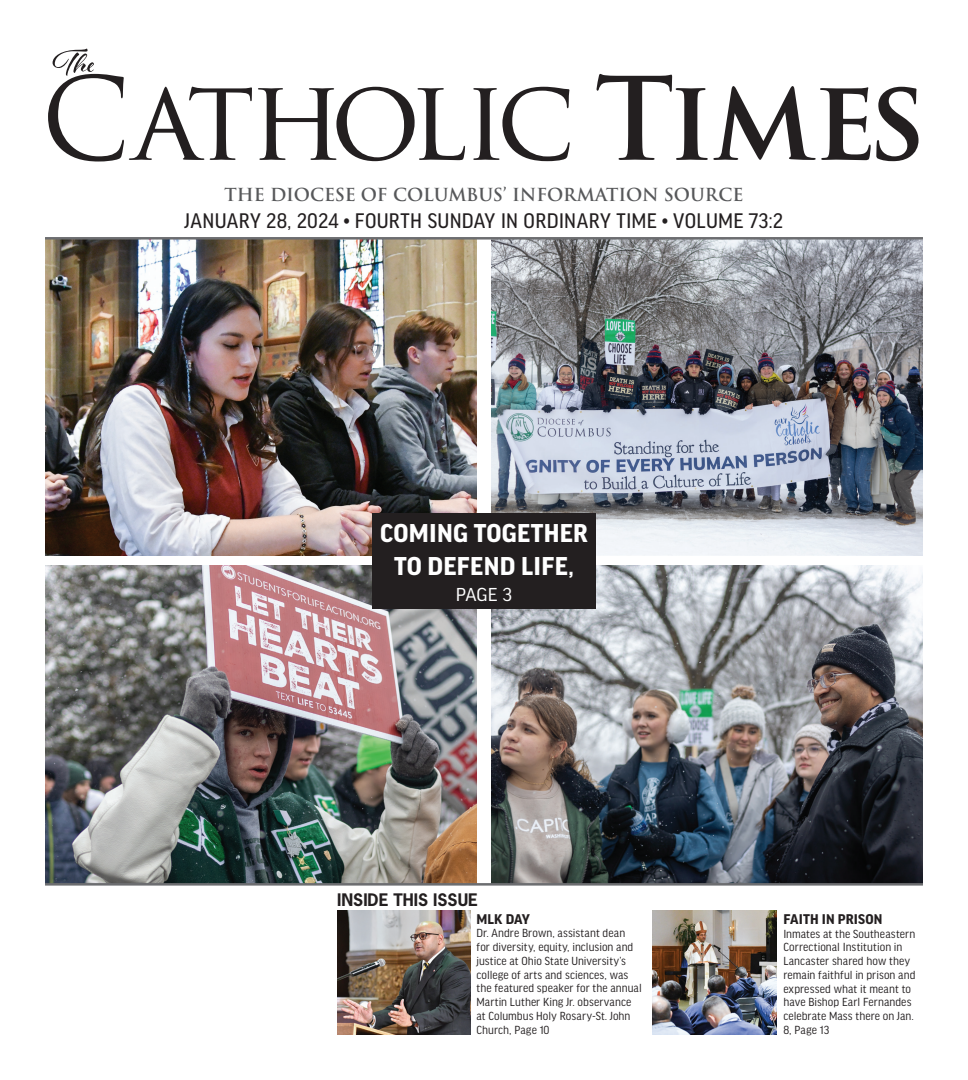
<style>
.page{position:relative;width:968px;height:1080px;background:#fff}
.page>*{position:absolute;margin:0;border:0;box-sizing:border-box;transform-origin:0 0}
.t1{font:700 27.5px/33px "Good Headline Pro";letter-spacing:.01em;color:#fff;text-align:center}
.t2{font:22.5px "Good Headline Pro Narr News";letter-spacing:.01em;color:#231f20}
.t3{font:20px "Good Headline Pro";color:#fff}
.t4{font:600 17.5px "Trajan Pro 3";letter-spacing:-.005em;color:#57585a}
.t5{font:700 16.25px "News Gothic Std";color:#231f20}
.t6{font:700 15px "Good Headline Pro";letter-spacing:.005em;color:#231f20}
.t7{font:12.5px/13.8px "Good Headline Pro Narr";letter-spacing:.005em;color:#231f20}
</style>
<div class="page">
<img style="left:45px;top:566px;width:431px;height:317px">
<img style="left:45px;top:240px;width:431px;height:316px">
<img style="left:491px;top:240px;width:431px;height:316px">
<img style="left:491px;top:566px;width:431px;height:317px">
<hr style="left:45px;top:237px;width:877px;height:3px;background:#6c6d70">
<svg style="left:258px;top:87px;width:207px;height:74px"></svg>
<svg style="left:473px;top:87px;width:96px;height:74px"></svg>
<svg style="left:596px;top:74px;width:111px;height:86px"></svg>
<svg style="left:713px;top:86px;width:157px;height:74px"></svg>
<svg style="left:876px;top:87px;width:42px;height:74px"></svg>
<svg style="left:48px;top:49px;width:204px;height:113px"></svg>
<hr style="left:49px;top:174px;width:869px;height:1px;background:#231f20">
<hr style="left:45px;top:883px;width:877px;height:3px;background:#6c6d70">
<div style="left:372px;top:513px;width:223px;height:96px;background:#231f20"></div>
<img style="left:337px;top:910px;width:134px;height:125px">
<img style="left:652px;top:910px;width:124px;height:125px">
<h3 class="t4" style="left:224px;top:182px;width:520px">THE DIOCESE OF COLUMBUS’ INFORMATION SOURCE</h3>
<h2 class="t2" style="left:185px;top:210px;width:599px">JANUARY 28, 2024 • FOURTH SUNDAY IN ORDINARY TIME • VOLUME 73:2</h2>
<h1 class="t1" style="left:380px;top:517px;width:209px">COMING TOGETHER<br>TO DEFEND LIFE,</h1>
<h3 class="t3" style="left:456px;top:585px;width:58px">PAGE 3</h3>
<h3 class="t5" style="left:337px;top:889px;width:142px">INSIDE THIS ISSUE</h3>
<p class="t6" style="left:476px;top:912px;width:55px">MLK DAY</p>
<p class="t7" style="left:476px;top:927px;width:167px">Dr. Andre Brown, assistant dean for diversity, equity, inclusion and justice at Ohio State University’s college of arts and sciences, was the featured speaker for the annual<br>Martin Luther King Jr. observance at Columbus Holy Rosary-St. John<br>Church, Page 10</p>
<p class="t6" style="left:783px;top:912px;width:100px">FAITH IN PRISON</p>
<p class="t7" style="left:783px;top:927px;width:134px">Inmates at the Southeastern<br>Correctional Institution in<br>Lancaster shared how they remain faithful in prison and expressed what it meant to have Bishop Earl Fernandes celebrate Mass there on Jan.<br>8, Page 13</p>
</div>
